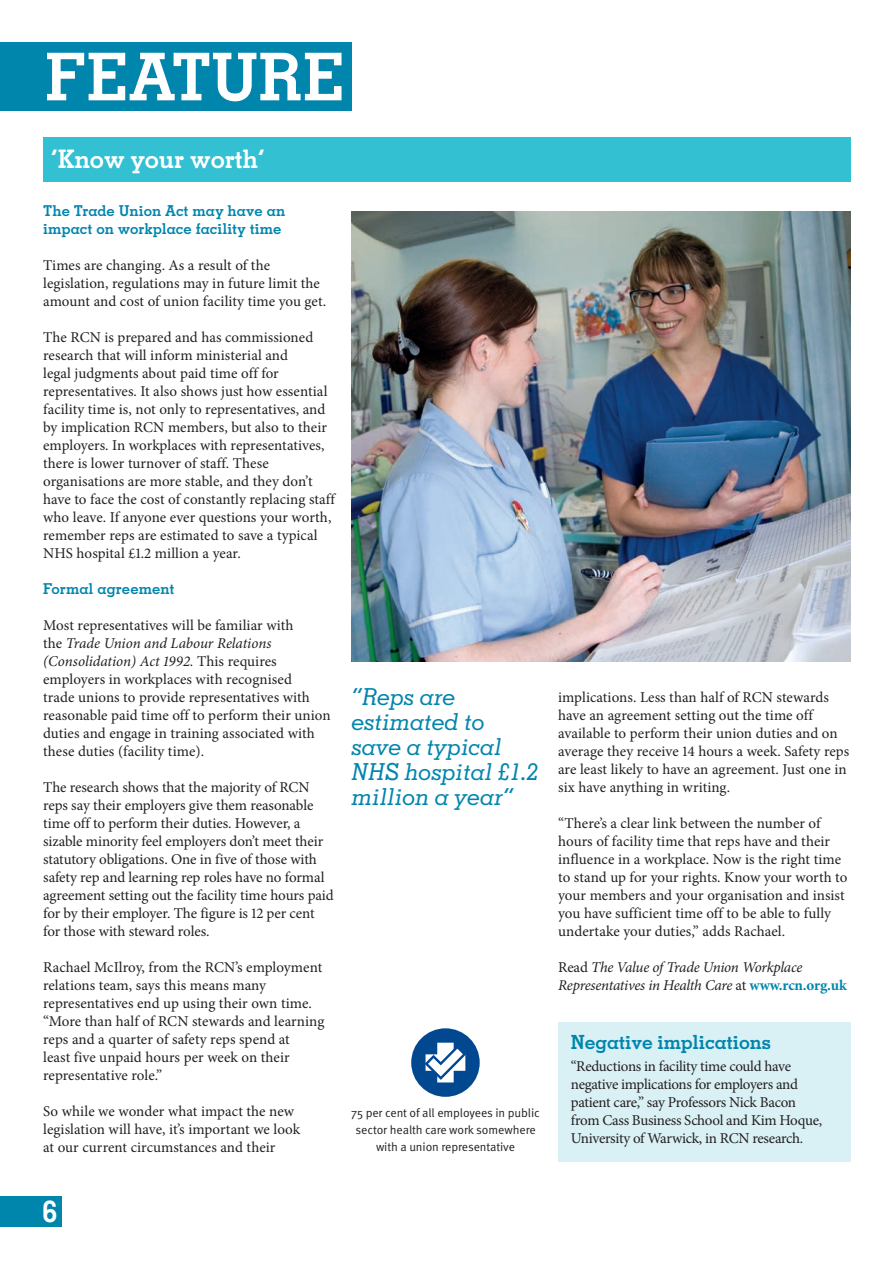
<style>
.page{position:relative;width:893px;height:1263px;background:#fff}
.page>*{position:absolute;margin:0;border:0;box-sizing:border-box;transform-origin:0 0}
.t1{font:700 65.85px "Memphis LT Std";letter-spacing:.005em;color:#fff}
.t2{font:700 30px "Memphis LT Std";color:#fff}
.t3{font:700 25.5px "Memphis LT Std";letter-spacing:-.01em;color:#fff}
.t4{font:italic 500 23.4px/24.8px "Memphis LT Std";letter-spacing:-.01em;color:#0085ad}
.t5{font:700 19.5px "Memphis LT Std";letter-spacing:-.01em;color:#0085ad}
.t6{font:15px/18px "Minion Pro";color:#231f20}
.t7{font:15px/18px "Minion Pro";letter-spacing:-.025em;color:#231f20}
.t8{font:italic 15px/18px "Minion Pro";letter-spacing:-.02em;color:#231f20}
.t9{font:700 15px/18px "Memphis LT Std";color:#0085ad}
.t10{font:12.15px/17px "Meta OT";letter-spacing:-.01em;color:#231f20;text-align:center}
.s1{font-style:italic}
.s2{font-style:normal}
.s3{font-weight:700;font-style:normal;color:#0085ad}
</style>
<div class="page">
<div style="left:0;top:43px;width:352px;height:68px;background:#0085ad"></div>
<div style="left:43px;top:137px;width:807px;height:44px;background:#32c0d2"></div>
<img style="left:351px;top:211px;width:499px;height:451px">
<div style="left:0;top:1196px;width:62px;height:30px;background:#0085ad"></div>
<div style="left:558px;top:1022px;width:292px;height:139px;background:#d9f0f4"></div>
<div style="left:411px;top:1028px;width:69px;height:69px;background:#014890;border-radius:50%"></div>
<svg style="left:425px;top:1043px;width:41px;height:39px"></svg>
<h1 class="t1" style="left:45px;top:36px;width:300px">FEATURE</h1>
<h3 class="t3" style="left:51px;top:143px;width:216px">‘Know your worth’</h3>
<p class="t9" style="left:43px;top:201px;width:244px">The Trade Union Act may have an impact on workplace facility time</p>
<p class="t6" style="left:43px;top:256px;width:284px">Times are changing. As a result of the legislation, regulations may in future limit the amount and cost of union facility time you get.</p>
<p class="t6" style="left:43px;top:328px;width:293px">The RCN is prepared and has commissioned research that will inform ministerial and<br>legal judgments about paid time off for representatives. It also shows just how essential facility time is, not only to representatives, and by implication RCN members, but also to their employers. In workplaces with representatives, there is lower turnover of staff. These organisations are more stable, and they don’t have to face the cost of constantly replacing staff who leave. If anyone ever questions your worth, remember reps are estimated to save a typical NHS hospital £1.2 million a year.</p>
<p class="t9" style="left:43px;top:579px;width:133px">Formal agreement</p>
<p class="t6" style="left:43px;top:616px;width:289px">Most representatives will be familiar with<br>the <span class="s1">Trade Union and Labour Relations (Consolidation) Act 1992.</span> This requires employers in workplaces with recognised<br>trade unions to provide representatives with reasonable paid time off to perform their union duties and engage in training associated with these duties (facility time).</p>
<p class="t6" style="left:43px;top:778px;width:292px">The research shows that the majority of RCN reps say their employers give them reasonable time off to perform their duties. However, a sizable minority feel employers don’t meet their statutory obligations. One in five of those with safety rep and learning rep roles have no formal agreement setting out the facility time hours paid for by their employer. The figure is 12 per cent for those with steward roles.</p>
<p class="t6" style="left:43px;top:958px;width:283px">Rachael McIlroy, from the RCN’s employment relations team, says this means many representatives end up using their own time. “More than half of RCN stewards and learning reps and a quarter of safety reps spend at<br>least five unpaid hours per week on their representative role.”</p>
<p class="t6" style="left:43px;top:1102px;width:259px">So while we wonder what impact the new legislation will have, it’s important we look at our current circumstances and their</p>
<h3 class="t4" style="left:352px;top:685px;width:188px">“Reps are estimated to save a typical<br>NHS hospital £1.2 million a year”</h3>
<p class="t10" style="left:109px;top:1105px;width:158px">12% of all workplaces have union representation. This covers a wide range of unions</p>
<p class="t10" style="left:351px;top:1105px;width:190px">75 per cent of all employees in public sector health care work somewhere with a union representative</p>
<p class="t6" style="left:558px;top:688px;width:293px">implications. Less than half of RCN stewards have an agreement setting out the time off available to perform their union duties and on average they receive 14 hours a week. Safety reps are least likely to have an agreement. Just one in six have anything in writing.</p>
<p class="t6" style="left:558px;top:814px;width:291px">“There’s a clear link between the number of hours of facility time that reps have and their influence in a workplace. Now is the right time to stand up for your rights. Know your worth to your members and your organisation and insist you have sufficient time off to be able to fully undertake your duties,” adds Rachael.</p>
<p class="t8" style="left:558px;top:958px;width:290px"><span class="s2">Read</span> The Value of Trade Union Workplace<br>Representatives in Health Care <span class="s2">at</span> <span class="s3">www.rcn.org.uk</span></p>
<h3 class="t5" style="left:571px;top:1030px;width:202px">Negative implications</h3>
<p class="t7" style="left:571px;top:1057px;width:253px">“Reductions in facility time could have negative implications for employers and patient care,” say Professors Nick Bacon from Cass Business School and Kim Hoque, University of Warwick, in RCN research.</p>
<h2 class="t2" style="left:42px;top:1193px;width:16px">6</h2>
</div>
